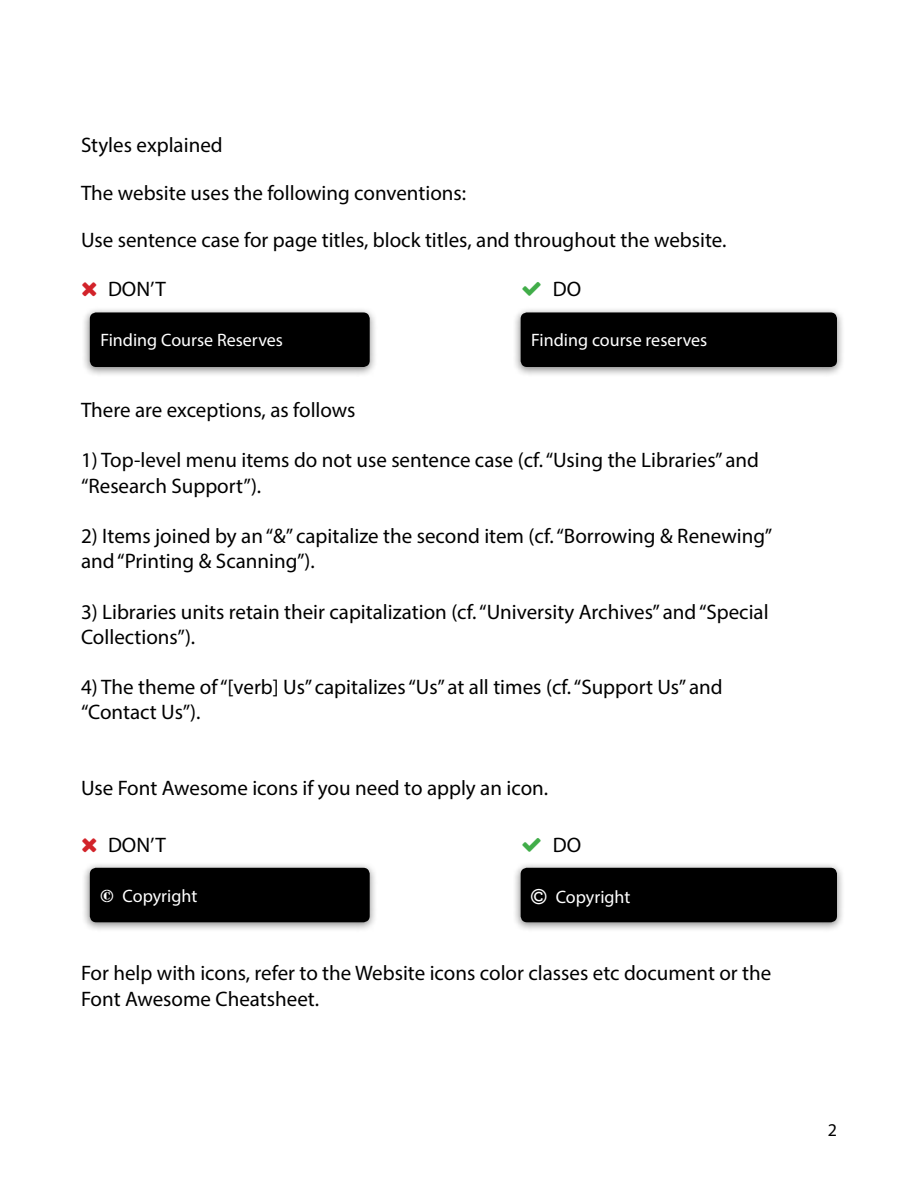
<style>
.page{position:relative;width:918px;height:1188px;background:#fff}
.page>*{position:absolute;margin:0;border:0;box-sizing:border-box;transform-origin:0 0}
.t1{font:21px/25.2px "Myriad Pro";color:#000}
.t2{font:18px "Myriad Pro";color:#fff}
.t3{font:18px "Myriad Pro";color:#000}
.s1{font-family:"Stencil"}
</style>
<div class="page">
<div style="left:82px;top:307px;width:295px;height:70px;background:#000;opacity:.5"></div>
<div style="left:90px;top:312px;width:280px;height:55px;background:#000;border-radius:6px"></div>
<div style="left:513px;top:307px;width:333px;height:70px;background:#000;opacity:.5"></div>
<div style="left:521px;top:312px;width:316px;height:55px;background:#000;border-radius:6px"></div>
<div style="left:82px;top:862px;width:295px;height:70px;background:#000;opacity:.5"></div>
<div style="left:90px;top:868px;width:280px;height:54px;background:#000;border-radius:6px"></div>
<div style="left:513px;top:862px;width:333px;height:70px;background:#000;opacity:.5"></div>
<div style="left:521px;top:868px;width:316px;height:54px;background:#000;border-radius:6px"></div>
<p class="t1" style="left:81px;top:132px;width:143px">Styles explained</p>
<p class="t1" style="left:81px;top:180px;width:387px">The website uses the following conventions:</p>
<p class="t1" style="left:81px;top:227px;width:647px">Use sentence case for page titles, block titles, and throughout the website.</p>
<p class="t1" style="left:108px;top:277px;width:59px">DON’T</p>
<p class="t1" style="left:553px;top:277px;width:30px">DO</p>
<p class="t2" style="left:100px;top:329px;width:184px">Finding Course Reserves</p>
<p class="t2" style="left:531px;top:329px;width:178px">Finding course reserves</p>
<p class="t1" style="left:81px;top:397px;width:276px">There are exceptions, as follows</p>
<p class="t1" style="left:81px;top:447px;width:679px">1) Top-level menu items do not use sentence case (cf. “Using the Libraries” and “Research Support”).</p>
<p class="t1" style="left:81px;top:523px;width:693px">2) Items joined by an “&amp;” capitalize the second item (cf. “Borrowing &amp; Renewing” and “Printing &amp; Scanning”).</p>
<p class="t1" style="left:81px;top:599px;width:689px">3) Libraries units retain their capitalization (cf. “University Archives” and “Special<br>Collections”).</p>
<p class="t1" style="left:81px;top:674px;width:643px">4) The theme of “[verb] Us” capitalizes “Us” at all times (cf. “Support Us” and “Contact Us”).</p>
<p class="t1" style="left:81px;top:775px;width:469px">Use Font Awesome icons if you need to apply an icon.</p>
<p class="t1" style="left:108px;top:832px;width:59px">DON’T</p>
<p class="t1" style="left:553px;top:832px;width:30px">DO</p>
<p class="t2" style="left:100px;top:884px;width:98px"><span class="s1">©</span> Copyright</p>
<p class="t2" style="left:556px;top:886px;width:76px">Copyright</p>
<p class="t1" style="left:81px;top:960px;width:692px">For help with icons, refer to the Website icons color classes etc document or the<br>Font Awesome Cheatsheet.</p>
<p class="t3" style="left:828px;top:1119px;width:11px">2</p>
</div>
